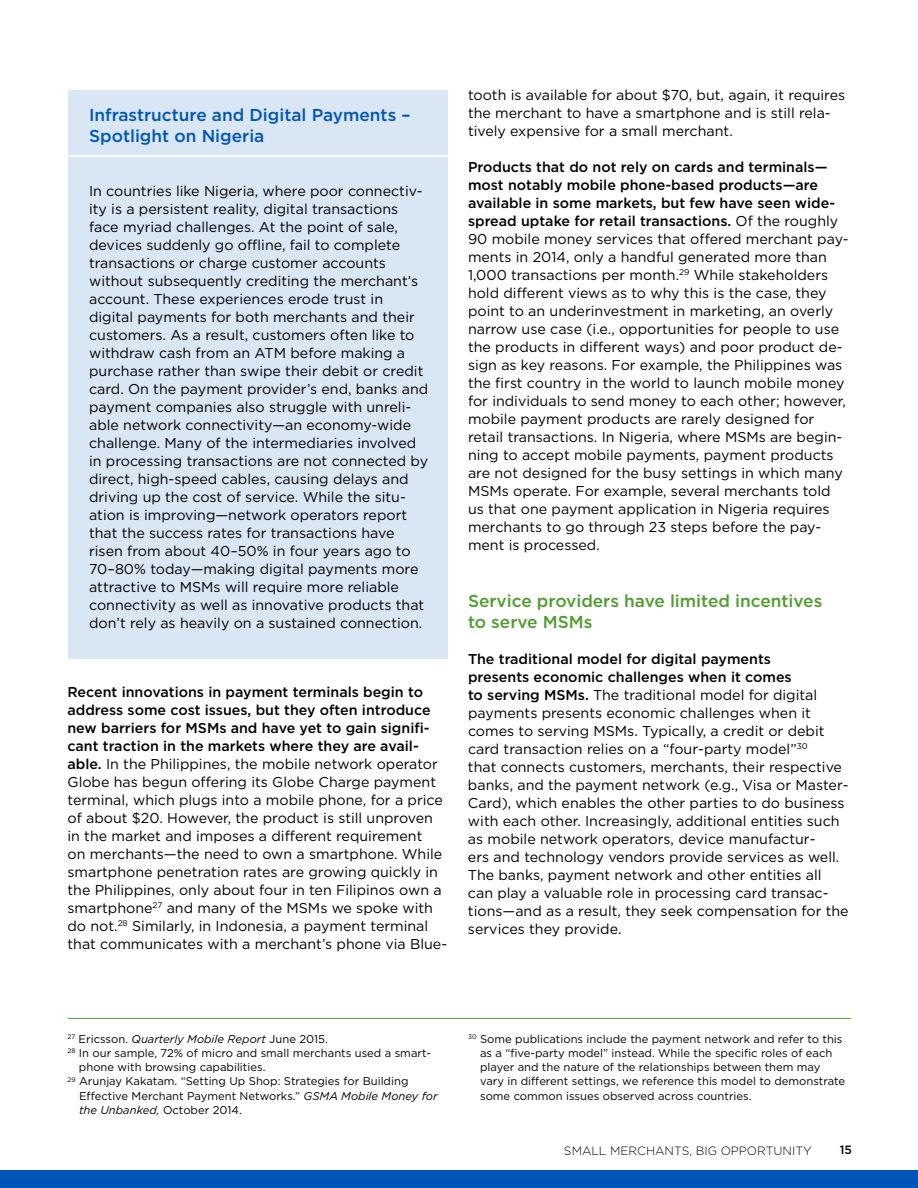
<style>
.page{position:relative;width:918px;height:1188px;background:#fff}
.page>*{position:absolute;margin:0;border:0;box-sizing:border-box;transform-origin:0 0}
.t1{font:500 17.25px/21px "Gotham";color:#0055b8}
.t2{font:500 17.25px/21px "Gotham";color:#4e9d2d}
.t3{font:14.25px/18px "Gotham";color:#000}
.t4{font:300 12px "Gotham";color:#000}
.t5{font:500 12px "Gotham";color:#000}
.t6{font:11.25px/14.2px "Gotham";color:#000}
.t7{font:italic 11.25px "Gotham";color:#000}
.s1{font-weight:500}
.s2{font-style:normal}
.s3{font-style:italic}
</style>
<div class="page">
<div style="left:0;top:1170px;width:918px;height:18px;background:#0055b8"></div>
<div style="left:68px;top:90px;width:380px;height:569px;background:#d9e6f4"></div>
<hr style="left:68px;top:1018px;width:783px;height:1px;background:#4e9d2d">
<hr style="left:68px;top:155px;width:382px;height:2px;background:#fff">
<p class="t1" style="left:89px;top:104px;width:323px">Infrastructure and Digital Payments –<br>Spotlight on Nigeria</p>
<p class="t3" style="left:89px;top:181px;width:341px">In countries like Nigeria, where poor connectiv&shy;ity is a persistent reality, digital transactions face myriad challenges. At the point of sale, devices suddenly go offline, fail to complete transactions or charge customer accounts without subsequently crediting the merchant’s account. These experiences erode trust in digital payments for both merchants and their customers. As a result, customers often like to withdraw cash from an ATM before making a purchase rather than swipe their debit or credit card. On the payment provider’s end, banks and payment companies also struggle with unreli&shy;able network connectivity—an economy-wide challenge. Many of the intermediaries involved in processing transactions are not connected by direct, high-speed cables, causing delays and driving up the cost of service. While the situ&shy;ation is improving—network operators report that the success rates for transactions have risen from about 40–50% in four years ago to 70–80% today—making digital payments more attractive to MSMs will require more reliable connectivity as well as innovative products that don’t rely as heavily on a sustained connection.</p>
<p class="t3" style="left:67px;top:682px;width:381px"><span class="s1">Recent innovations in payment terminals begin to address some cost issues, but they often introduce new barriers for MSMs and have yet to gain signifi&shy;cant traction in the markets where they are avail&shy;able.</span> In the Philippines, the mobile network operator Globe has begun offering its Globe Charge payment terminal, which plugs into a mobile phone, for a price of about $20. However, the product is still unproven in the market and imposes a different requirement<br>on merchants—the need to own a smartphone. While smartphone penetration rates are growing quickly in the Philippines, only about four in ten Filipinos own a smartphone<sup>27</sup> and many of the MSMs we spoke with do not.<sup>28</sup> Similarly, in Indonesia, a payment terminal that communicates with a merchant’s phone via Blue-</p>
<p class="t3" style="left:468px;top:85px;width:379px">tooth is available for about $70, but, again, it requires the merchant to have a smartphone and is still rela&shy;tively expensive for a small merchant.</p>
<p class="t3" style="left:468px;top:157px;width:382px"><span class="s1">Products that do not rely on cards and terminals— most notably mobile phone-based products—are available in some markets, but few have seen wide&shy;spread uptake for retail transactions.</span> Of the roughly 90 mobile money services that offered merchant pay&shy;ments in 2014, only a handful generated more than 1,000 transactions per month.<sup>29</sup> While stakeholders hold different views as to why this is the case, they point to an underinvestment in marketing, an overly narrow use case (i.e., opportunities for people to use the products in different ways) and poor product de&shy;sign as key reasons. For example, the Philippines was the first country in the world to launch mobile money for individuals to send money to each other; however, mobile payment products are rarely designed for retail transactions. In Nigeria, where MSMs are begin&shy;ning to accept mobile payments, payment products are not designed for the busy settings in which many MSMs operate. For example, several merchants told us that one payment application in Nigeria requires merchants to go through 23 steps before the pay&shy;ment is processed.</p>
<p class="t2" style="left:468px;top:590px;width:356px">Service providers have limited incentives to serve MSMs</p>
<p class="t3" style="left:468px;top:649px;width:382px"><span class="s1">The traditional model for digital payments<br>presents economic challenges when it comes<br>to serving MSMs.</span> The traditional model for digital payments presents economic challenges when it comes to serving MSMs. Typically, a credit or debit card transaction relies on a “four-party model”<sup>30<br></sup>that connects customers, merchants, their respective banks, and the payment network (e.g., Visa or Master-Card), which enables the other parties to do business with each other. Increasingly, additional entities such as mobile network operators, device manufactur-<br>ers and technology vendors provide services as well.<br>The banks, payment network and other entities all can play a valuable role in processing card transac&shy;tions—and as a result, they seek compensation for the services they provide.</p>
<p class="t7" style="left:68px;top:1032px;width:262px"><sup>27</sup> <span class="s2">Ericsson.</span> Quarterly Mobile Report <span class="s2">June 2015.</span></p>
<p class="t6" style="left:68px;top:1046px;width:365px"><sup>28</sup> In our sample, 72% of micro and small merchants used a smart-</p>
<p class="t6" style="left:79px;top:1060px;width:188px">phone with browsing capabilities.</p>
<p class="t6" style="left:68px;top:1074px;width:342px"><sup>29</sup> Arunjay Kakatam. “Setting Up Shop: Strategies for Building</p>
<p class="t6" style="left:79px;top:1088px;width:360px">Effective Merchant Payment Networks.” <span class="s3">GSMA Mobile Money for</span></p>
<p class="t7" style="left:79px;top:1104px;width:164px">the Unbanked, <span class="s2">October 2014.</span></p>
<p class="t6" style="left:480px;top:1031px;width:367px;text-indent:-12px"><sup>30</sup> Some publications include the payment network and refer to this as a “five-party model” instead. While the specific roles of each player and the nature of the relationships between them may vary in different settings, we reference this model to demonstrate some common issues observed across countries.</p>
<p class="t4" style="left:564px;top:1144px;width:249px">SMALL MERCHANTS, BIG OPPORTUNITY</p>
<p class="t5" style="left:840px;top:1143px;width:14px">15</p>
</div>
